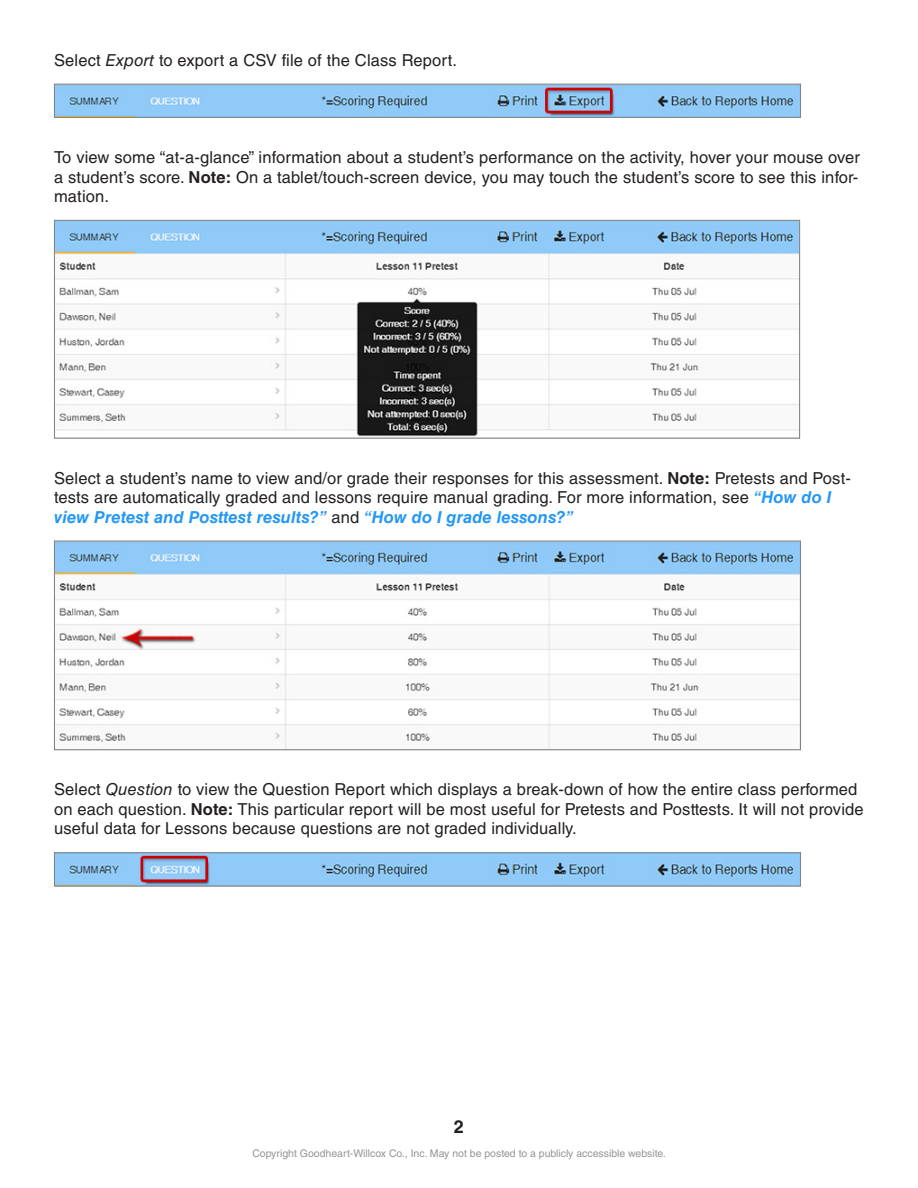
<style>
.page{position:relative;width:918px;height:1188px;background:#fff}
.page>*{position:absolute;margin:0;border:0;box-sizing:border-box;transform-origin:0 0}
.t1{font:700 18px "Helvetica LT Std";color:#231f20}
.Paragraph{font:16.5px/19.5px "Helvetica LT Std";letter-spacing:.01em;color:#231f20}
.t2{font:10.5px "Helvetica LT Std";color:#939598}
.s1{font-style:italic}
.s2{font-weight:700}
.s3{font-weight:700;font-style:italic;color:#2597f4}
</style>
<div class="page">
<img style="left:56px;top:86px;width:743px;height:30px">
<div style="left:54px;top:84px;width:747px;height:34px;border:1px solid #808080"></div>
<img style="left:56px;top:222px;width:742px;height:215px">
<div style="left:54px;top:220px;width:746px;height:219px;border:1px solid #808080"></div>
<img style="left:56px;top:543px;width:743px;height:205px">
<div style="left:54px;top:541px;width:747px;height:209px;border:1px solid #808080"></div>
<img style="left:56px;top:854px;width:743px;height:30px">
<div style="left:54px;top:852px;width:747px;height:34px;border:1px solid #808080"></div>
<p class="Paragraph" style="left:54px;top:50px;width:405px">Select <span class="s1">Export</span> to export a CSV file of the Class Report.</p>
<p class="Paragraph" style="left:54px;top:147px;width:808px;text-align:justify">To view some “at-a-glance” information about a student’s performance on the activity, hover your mouse over a student’s score. <span class="s2">Note:</span> On a tablet/touch-screen device, you may touch the student’s score to see this infor&shy;mation.</p>
<p class="Paragraph" style="left:54px;top:468px;width:798px">Select a student’s name to view and/or grade their responses for this assessment. <span class="s2">Note:</span> Pretests and Post&shy;tests are automatically graded and lessons require manual grading. For more information, see <span class="s3">“How do I view Pretest and Posttest results?”</span> and <span class="s3">“How do I grade lessons?”</span></p>
<p class="Paragraph" style="left:54px;top:780px;width:811px">Select <span class="s1">Question</span> to view the Question Report which displays a break-down of how the entire class performed on each question. <span class="s2">Note:</span> This particular report will be most useful for Pretests and Posttests. It will not provide useful data for Lessons because questions are not graded individually.</p>
<p class="t1" style="left:454px;top:1116px;width:12px">2</p>
<p class="t2" style="left:252px;top:1147px;width:415px">Copyright Goodheart-Willcox Co., Inc. May not be posted to a publicly accessible website.</p>
</div>
